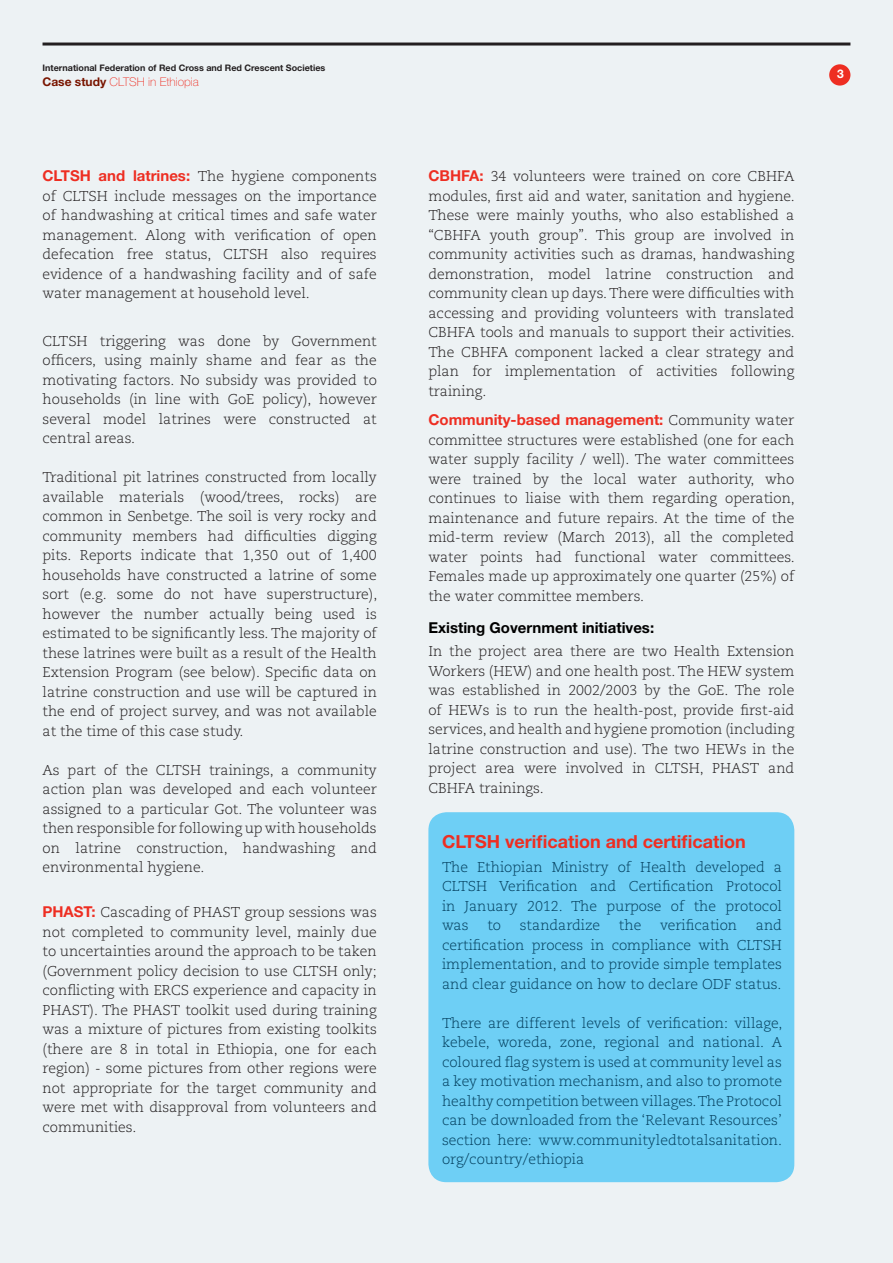
<style>
.page{position:relative;width:893px;height:1263px;background:#edf2f4}
.page>*{position:absolute;margin:0;border:0;box-sizing:border-box;transform-origin:0 0}
.Heading_1{font:700 18px "Helvetica Neue LT Std";color:#ee2e22}
.Heading_1-2{font:700 15px "Helvetica Neue LT Std";color:#ee2e22}
.Heading_3{font:700 15px "Helvetica Neue LT Std";color:#000}
.Heading_1-3{font:300 14.25px/19.5px "Caecilia LT Std";color:#231f20;text-align:justify}
.t1{font:300 14.25px/19.5px "Caecilia LT Std";color:#033f5e;text-align:justify}
.t2{font:100 12px "Helvetica Neue LT Std";color:#ee2e22}
.t3{font:700 12px "Helvetica Neue LT Std";color:#fff}
.Running_head_LH{font:700 9px "Helvetica Neue LT Std";color:#231f20}
.s1{font-weight:700;color:#791500}
.s2{font-family:"Helvetica Neue LT Std";font-weight:700;font-size:15px;color:#ee2e22}
.s3{font-family:"Caecilia LT Std";font-weight:300;font-size:14.25px;color:#231f20}
</style>
<div class="page">
<div style="left:428px;top:812px;width:366px;height:370px;background:#6ecff5;border-radius:18px"></div>
<hr style="left:43px;top:43px;width:807px;height:3px;background:#231f20">
<div style="left:829px;top:64px;width:21px;height:22px;background:#ee2e22;border-radius:50%"></div>
<p class="Running_head_LH" style="left:43px;top:62px;width:284px">International Federation of Red Cross and Red Crescent Societies</p>
<p class="t2" style="left:43px;top:74px;width:158px"><span class="s1">Case study</span> CLTSH in Ethiopia</p>
<p class="Heading_1-3" style="left:43px;top:167px;width:336px"><span class="s2">CLTSH and latrines:</span> The hygiene components of CLTSH include messages on the importance of handwashing at critical times and safe water management. Along with verification of open defecation free status, CLTSH also requires evidence of a handwashing facility and of safe water management at household level.</p>
<p class="Heading_1-3" style="left:43px;top:331px;width:336px">CLTSH triggering was done by Government officers, using mainly shame and fear as the motivating factors. No subsidy was provided to households (in line with GoE policy), however several model latrines were constructed at central areas.</p>
<p class="Heading_1-3" style="left:43px;top:468px;width:336px">Traditional pit latrines constructed from locally available materials (wood/trees, rocks) are common in Senbetge. The soil is very rocky and community members had difficulties digging pits. Reports indicate that 1,350 out of 1,400 households have constructed a latrine of some sort (e.g. some do not have superstructure), however the number actually being used is estimated to be significantly less. The majority of these latrines were built as a result of the Health Extension Program (see below). Specific data on latrine construction and use will be captured in the end of project survey, and was not available at the time of this case study.</p>
<p class="Heading_1-3" style="left:43px;top:760px;width:336px">As part of the CLTSH trainings, a community action plan was developed and each volunteer assigned to a particular Got. The volunteer was then responsible for following up with households on latrine construction, handwashing and environmental hygiene.</p>
<p class="Heading_1-3" style="left:43px;top:903px;width:336px"><span class="s2">PHAST:</span> Cascading of PHAST group sessions was not completed to community level, mainly due to uncertainties around the approach to be taken (Government policy decision to use CLTSH only; conflicting with ERCS experience and capacity in PHAST). The PHAST toolkit used during training was a mixture of pictures from existing toolkits (there are 8 in total in Ethiopia, one for each region) - some pictures from other regions were not appropriate for the target community and were met with disapproval from volunteers and communities.</p>
<p class="Heading_1-3" style="left:428px;top:167px;width:368px"><span class="s2">CBHFA:</span> 34 volunteers were trained on core CBHFA modules, first aid and water, sanitation and hygiene.<br>These were mainly youths, who also established a “CBHFA youth group”. This group are involved in community activities such as dramas, handwashing demonstration, model latrine construction and community clean up days. There were difficulties with accessing and providing volunteers with translated CBHFA tools and manuals to support their activities.<br>The CBHFA component lacked a clear strategy and plan for implementation of activities following training.</p>
<p class="Heading_1-2" style="left:428px;top:411px;width:367px">Community-based management: <span class="s3">Community water</span></p>
<p class="Heading_1-3" style="left:428px;top:430px;width:368px">committee structures were established (one for each water supply facility / well). The water committees were trained by the local water authority, who continues to liaise with them regarding operation, maintenance and future repairs. At the time of the mid-term review (March 2013), all the completed water points had functional water committees.<br>Females made up approximately one quarter (25%) of the water committee members.</p>
<p class="Heading_3" style="left:428px;top:618px;width:227px">Existing Government initiatives:</p>
<p class="Heading_1-3" style="left:428px;top:642px;width:367px">In the project area there are two Health Extension Workers (HEW) and one health post. The HEW system was established in 2002/2003 by the GoE. The role of HEWs is to run the health-post, provide first-aid services, and health and hygiene promotion (including latrine construction and use). The two HEWs in the project area were involved in CLTSH, PHAST and CBHFA trainings.</p>
<p class="Heading_1" style="left:442px;top:831px;width:305px">CLTSH verification and certification</p>
<p class="t1" style="left:442px;top:858px;width:342px">The Ethiopian Ministry of Health developed a CLTSH Verification and Certification Protocol in January 2012. The purpose of the protocol was</p>
<p class="t1" style="left:487px;top:916px;width:15px">to</p>
<p class="t1" style="left:520px;top:916px;width:82px">standardize</p>
<p class="t1" style="left:619px;top:916px;width:24px">the</p>
<p class="t1" style="left:660px;top:916px;width:79px">verification</p>
<p class="t1" style="left:442px;top:916px;width:341px;text-indent:314px">and certification process in compliance with CLTSH implementation, and to provide simple templates and clear guidance on how to declare ODF status.</p>
<p class="t1" style="left:442px;top:1014px;width:342px">There are different levels of verification: village, kebele, woreda, zone, regional and national. A coloured flag system is used at community level as a key motivation mechanism, and also to promote healthy competition between villages. The Protocol can be downloaded from the ‘Relevant Resources’ section here: www.communityledtotalsanitation. org/country/ethiopia</p>
<p class="t3" style="left:837px;top:67px;width:8px">3</p>
</div>
